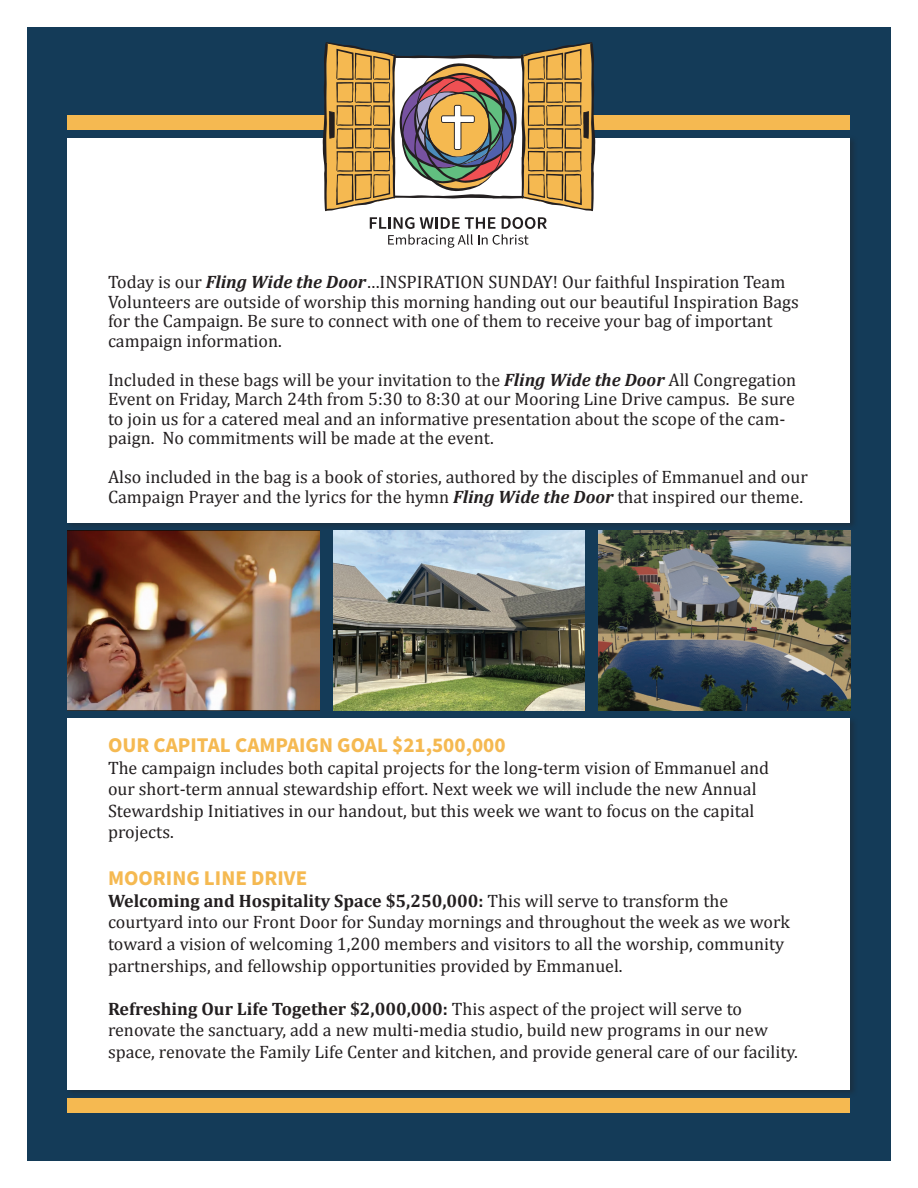
<style>
.page{position:relative;width:918px;height:1188px;background:#fff}
.page>*{position:absolute;margin:0;border:0;box-sizing:border-box;transform-origin:0 0}
.t1{font:700 21px "Source Sans Pro";color:#f5b951}
.t2{font:18px/19.5px "Cambria";color:#231f20}
.t3{font:700 18px "Cambria";color:#231f20}
.s1{font-weight:700;font-style:italic}
.s2{font-weight:400}
</style>
<div class="page">
<div style="left:27px;top:27px;width:864px;height:1134px;background:#143b58"></div>
<div style="left:65px;top:136px;width:793px;height:394px;background:#163750"></div>
<div style="left:68px;top:138px;width:782px;height:385px;background:#fff"></div>
<div style="left:65px;top:716px;width:793px;height:382px;background:#231f20;opacity:.4"></div>
<div style="left:68px;top:719px;width:782px;height:371px;background:#fff"></div>
<div style="left:68px;top:1098px;width:782px;height:14px;background:#f5b951"></div>
<img style="left:68px;top:531px;width:251px;height:180px">
<img style="left:333px;top:531px;width:252px;height:180px">
<img style="left:599px;top:531px;width:251px;height:180px">
<div style="left:68px;top:115px;width:782px;height:15px;background:#f5b951"></div>
<svg style="left:370px;top:217px;width:177px;height:31px"></svg>
<svg style="left:323px;top:42px;width:272px;height:169px"></svg>
<p class="t2" style="left:108px;top:273px;width:692px">Today is our <span class="s1">Fling Wide the Door</span>…INSPIRATION SUNDAY! Our faithful Inspiration Team Volunteers are outside of worship this morning handing out our beautiful Inspiration Bags for the Campaign. Be sure to connect with one of them to receive your bag of important campaign information.</p>
<p class="t2" style="left:108px;top:370px;width:690px">Included in these bags will be your invitation to the <span class="s1">Fling Wide the Door</span> All Congregation Event on Friday, March 24th from 5:30 to 8:30 at our Mooring Line Drive campus. Be sure to join us for a catered meal and an informative presentation about the scope of the cam&shy;paign. No commitments will be made at the event.</p>
<p class="t2" style="left:108px;top:468px;width:701px">Also included in the bag is a book of stories, authored by the disciples of Emmanuel and our<br>Campaign Prayer and the lyrics for the hymn <span class="s1">Fling Wide the Door</span> that inspired our theme.</p>
<p class="t1" style="left:108px;top:731px;width:399px">OUR CAPITAL CAMPAIGN GOAL $21,500,000</p>
<p class="t2" style="left:108px;top:758px;width:663px">The campaign includes both capital projects for the long-term vision of Emmanuel and</p>
<p class="t2" style="left:108px;top:779px;width:650px">our short-term annual stewardship effort. Next week we will include the new Annual</p>
<p class="t2" style="left:108px;top:801px;width:648px">Stewardship Initiatives in our handout, but this week we want to focus on the capital</p>
<p class="t2" style="left:108px;top:823px;width:67px">projects.</p>
<p class="t1" style="left:108px;top:864px;width:201px">MOORING LINE DRIVE</p>
<p class="t3" style="left:108px;top:888px;width:622px">Welcoming and Hospitality Space $5,250,000: <span class="s2">This will serve to transform the</span></p>
<p class="t2" style="left:108px;top:912px;width:683px;line-height:21.6px">courtyard into our Front Door for Sunday mornings and throughout the week as we work toward a vision of welcoming 1,200 members and visitors to all the worship, community partnerships, and fellowship opportunities provided by Emmanuel.</p>
<p class="t3" style="left:108px;top:996px;width:636px">Refreshing Our Life Together $2,000,000: <span class="s2">This aspect of the project will serve to</span></p>
<p class="t2" style="left:108px;top:1020px;width:691px;line-height:21.6px">renovate the sanctuary, add a new multi-media studio, build new programs in our new space, renovate the Family Life Center and kitchen, and provide general care of our facility.</p>
</div>
